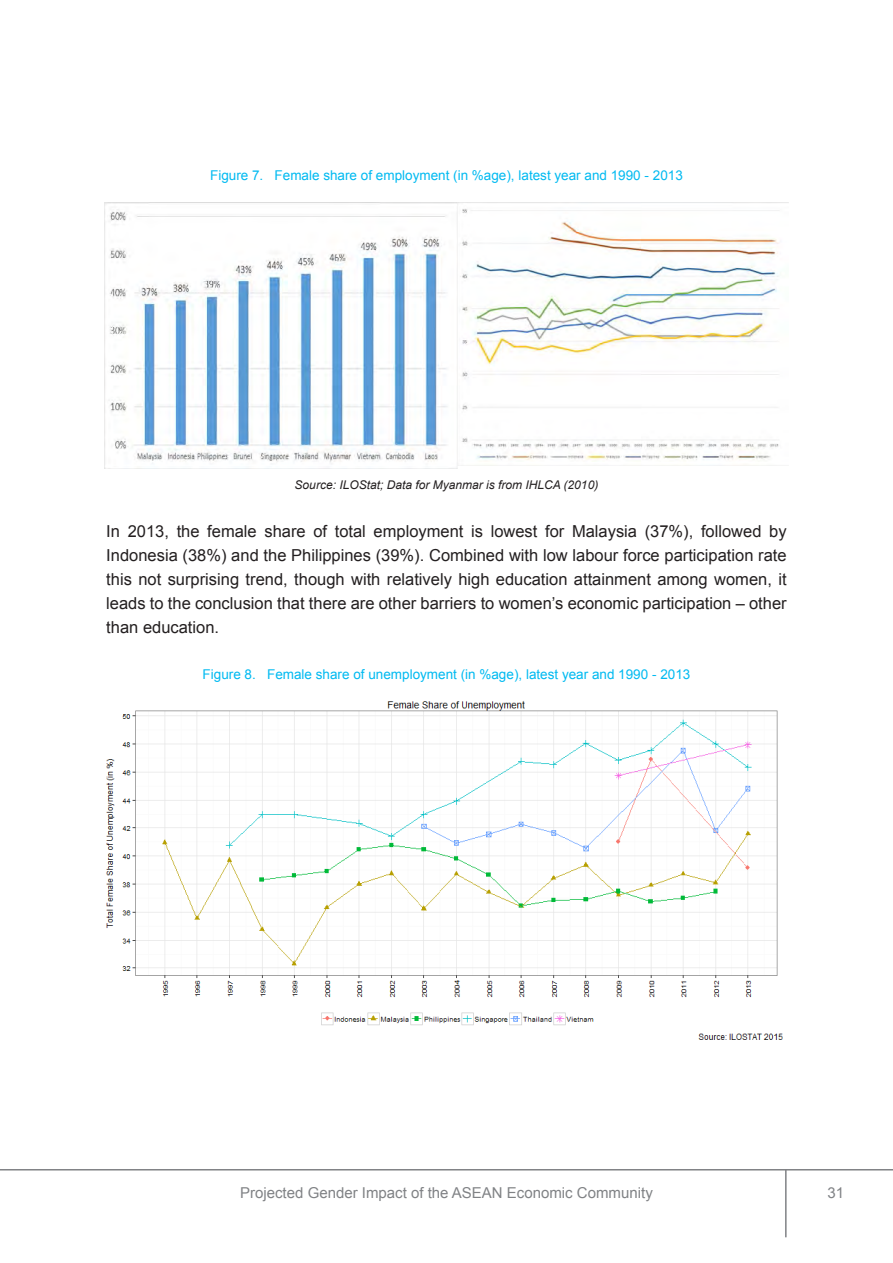
<style>
.page{position:relative;width:893px;height:1263px;background:#fff}
.page>*{position:absolute;margin:0;border:0;box-sizing:border-box;transform-origin:0 0}
.t1{font:16.5px/24px "Arial";color:#231f20;text-align:justify}
.t2{font:15px "Arial";color:#808285}
.t3{font:13.5px "Arial";color:#00baf1}
.t4{font:italic 12px "Arial";color:#231f20}
</style>
<div class="page">
<hr style="left:0;top:1169px;width:893px;height:1px;background:#808285">
<hr style="left:785px;top:1169px;width:2px;height:68px;background:#808285">
<img style="left:104px;top:202px;width:354px;height:267px">
<img style="left:458px;top:202px;width:331px;height:264px">
<img style="left:106px;top:701px;width:677px;height:338px">
<p class="t3" style="left:210px;top:166px;width:474px">Figure 7. Female share of employment (in %age), latest year and 1990 - 2013</p>
<p class="t4" style="left:295px;top:477px;width:305px">Source: ILOStat; Data for Myanmar is from IHLCA (2010)</p>
<p class="t1" style="left:106px;top:520px;width:682px">In 2013, the female share of total employment is lowest for Malaysia (37%), followed by Indonesia (38%) and the Philippines (39%). Combined with low labour force participation rate this not surprising trend, though with relatively high education attainment among women, it leads to the conclusion that there are other barriers to women’s economic participation – other than education.</p>
<p class="t3" style="left:203px;top:665px;width:489px">Figure 8. Female share of unemployment (in %age), latest year and 1990 - 2013</p>
<p class="t2" style="left:240px;top:1183px;width:414px">Projected Gender Impact of the ASEAN Economic Community</p>
<p class="t2" style="left:827px;top:1183px;width:18px">31</p>
</div>
